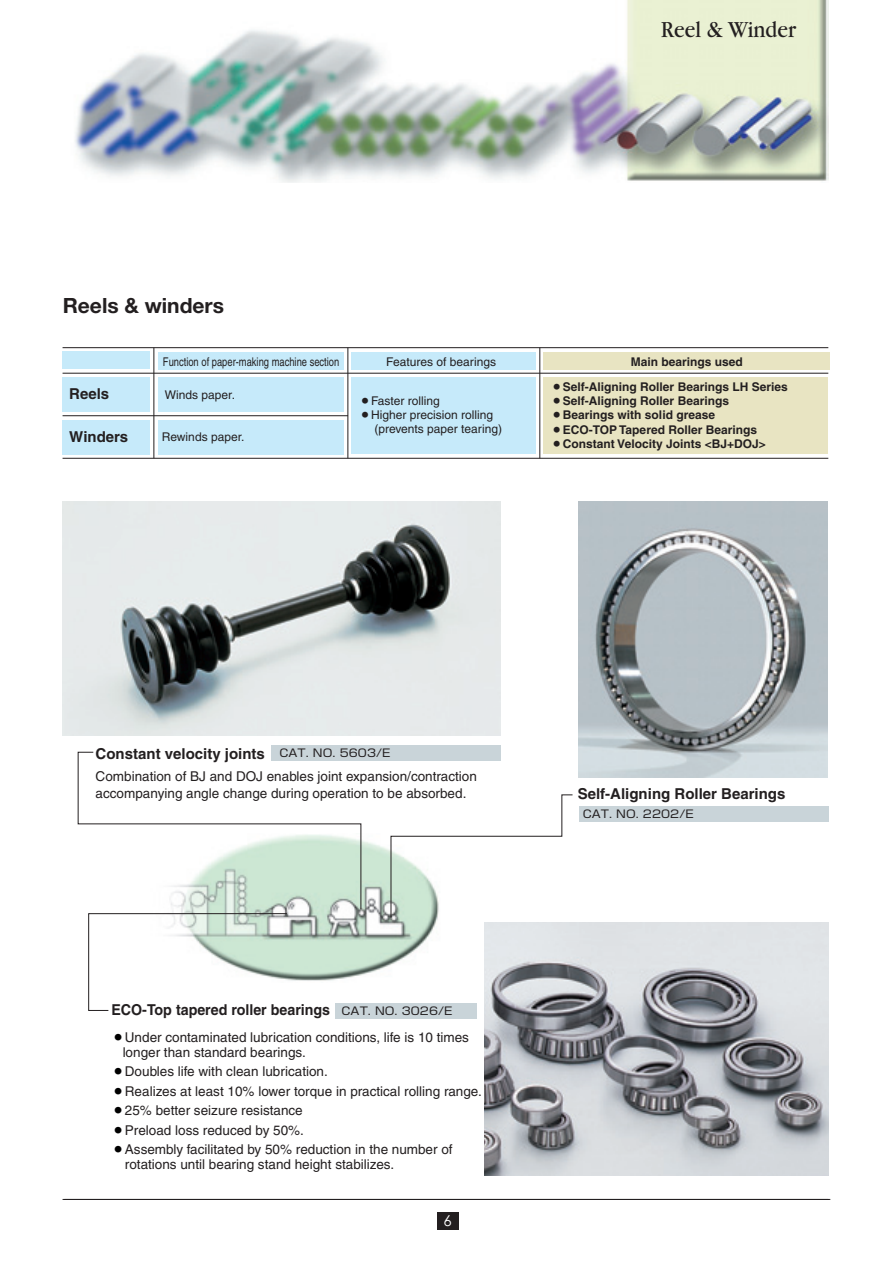
<style>
.page{position:relative;width:893px;height:1262px;background:#fff}
.page>*{position:absolute;margin:0;border:0;box-sizing:border-box;transform-origin:0 0}
.t1{font:24px "Garamond";color:#231f20;scale:.9 1}
.t2{font:700 21px "Helvetica Neue";color:#231f20}
.t3{font:700 15px "Helvetica";color:#231f20}
.t4{font:700 15px "Helvetica";color:#231f20;scale:.95 1}
.t5{font:15px "Century Gothic";color:#fff}
.t6{font:13.5px/15px "Helvetica";color:#231f20}
.t7{font:700 12px "Helvetica";color:#231f20}
.t8{font:12px/14.2px "Helvetica";color:#231f20}
.t9{font:12px "Helvetica";color:#231f20;scale:.78 1}
.t10{font:10.8px "Shin Go";color:#231f20;scale:1.11 1}
.s1{color:#000}
</style>
<div class="page">
<div style="left:437px;top:1212px;width:21px;height:17px;background:#231f20"></div>
<img style="left:75px;top:0;width:753px;height:183px">
<hr style="left:63px;top:1199px;width:765px;height:1px;background:#231f20">
<hr style="left:65px;top:1199px;width:765px;height:1px;background:#231f20">
<img style="left:361px;top:833px;width:77px;height:143px">
<img style="left:63px;top:501px;width:438px;height:234px">
<img style="left:578px;top:501px;width:249px;height:277px">
<img style="left:484px;top:922px;width:344px;height:253px">
<svg style="left:390px;top:794px;width:183px;height:124px"></svg>
<svg style="left:78px;top:751px;width:283px;height:260px"></svg>
<div style="left:271px;top:745px;width:230px;height:15px;background:#c9d4d9"></div>
<div style="left:335px;top:1003px;width:142px;height:15px;background:#c9d4d9"></div>
<div style="left:579px;top:806px;width:250px;height:15px;background:#c9d4d9"></div>
<div style="left:63px;top:377px;width:87px;height:34px;background:#c6eafa"></div>
<div style="left:63px;top:420px;width:87px;height:34px;background:#c6eafa"></div>
<hr style="left:63px;top:458px;width:765px;height:1px;background:#231f20">
<hr style="left:63px;top:347px;width:765px;height:1px;background:#231f20">
<hr style="left:63px;top:373px;width:765px;height:1px;background:#231f20">
<hr style="left:63px;top:415px;width:285px;height:1px;background:#231f20">
<div style="left:158px;top:377px;width:186px;height:34px;background:#c6eafa"></div>
<div style="left:158px;top:352px;width:186px;height:17px;background:#c6eafa"></div>
<div style="left:158px;top:420px;width:186px;height:34px;background:#c6eafa"></div>
<div style="left:543px;top:377px;width:285px;height:77px;background:#e8e4c2"></div>
<div style="left:352px;top:377px;width:184px;height:77px;background:#c6eafa"></div>
<div style="left:352px;top:352px;width:184px;height:17px;background:#c6eafa"></div>
<div style="left:543px;top:352px;width:286px;height:17px;background:#e8e4c2"></div>
<hr style="left:153px;top:348px;width:1px;height:110px;background:#231f20">
<hr style="left:347px;top:348px;width:1px;height:110px;background:#231f20">
<hr style="left:539px;top:348px;width:1px;height:110px;background:#231f20">
<div style="left:63px;top:351px;width:87px;height:17px;background:#c6eafa"></div>
<h1 class="t1" style="left:661px;top:21px;width:151px">Reel &amp; Winder</h1>
<h2 class="t2" style="left:63px;top:298px;width:163px">Reels &amp; winders</h2>
<p class="t3" style="left:69px;top:389px;width:42px">Reels</p>
<p class="t3" style="left:69px;top:431px;width:60px">Winders</p>
<p class="t9" style="left:163px;top:357px;width:228px">Function of paper-making machine section</p>
<p class="t8" style="left:165px;top:388px;width:72px">Winds paper.</p>
<p class="t8" style="left:162px;top:431px;width:84px">Rewinds paper.</p>
<p class="t8" style="left:386px;top:355px;width:111px">Features of bearings</p>
<p class="t8" style="left:359px;top:394px;width:82px">○Faster rolling</p>
<p class="t8" style="left:374px;top:408px;width:129px;text-indent:-15px">○Higher precision rolling (prevents paper tearing)</p>
<p class="t7" style="left:630px;top:357px;width:114px">Main bearings used</p>
<p class="t7" style="left:551px;top:382px;width:238px">○Self-Aligning Roller Bearings LH Series</p>
<p class="t7" style="left:551px;top:396px;width:180px">○Self-Aligning Roller Bearings</p>
<p class="t7" style="left:551px;top:411px;width:166px">○Bearings with solid grease</p>
<p class="t7" style="left:551px;top:425px;width:208px">○ECO-TOP Tapered Roller Bearings</p>
<p class="t7" style="left:551px;top:439px;width:216px">○Constant Velocity Joints &lt;BJ+DOJ&gt;</p>
<p class="t3" style="left:96px;top:748px;width:171px">Constant velocity joints</p>
<p class="t6" style="left:96px;top:769px;width:383px;line-height:16.5px">Combination of BJ and DOJ enables joint expansion/contraction accompanying angle change during operation to be absorbed.</p>
<p class="t10" style="left:279px;top:748px;width:101px">CAT. NO. 5603/E</p>
<p class="t4" style="left:111px;top:1003px;width:232px">ECO-Top tapered roller bearings</p>
<p class="t6" style="left:123px;top:1030px;width:348px;text-indent:-11px"><span class="s1">○</span>Under contaminated lubrication conditions, life is 10 times longer than standard bearings.</p>
<p class="t6" style="left:111px;top:1065px;width:218px"><span class="s1">○</span>Doubles life with clean lubrication.</p>
<p class="t6" style="left:111px;top:1084px;width:372px"><span class="s1">○</span>Realizes at least 10% lower torque in practical rolling range.</p>
<p class="t6" style="left:111px;top:1104px;width:193px"><span class="s1">○</span>25% better seizure resistance</p>
<p class="t6" style="left:111px;top:1123px;width:194px"><span class="s1">○</span>Preload loss reduced by 50%.</p>
<p class="t6" style="left:125px;top:1143px;width:329px;text-indent:-14px"><span class="s1">○</span>Assembly facilitated by 50% reduction in the number of rotations until bearing stand height stabilizes.</p>
<p class="t10" style="left:341px;top:1006px;width:101px">CAT. NO. 3026/E</p>
<p class="t5" style="left:443px;top:1210px;width:10px">6</p>
<p class="t3" style="left:577px;top:788px;width:209px">Self-Aligning Roller Bearings</p>
<p class="t10" style="left:582px;top:810px;width:101px">CAT. NO. 2202/E</p>
</div>
